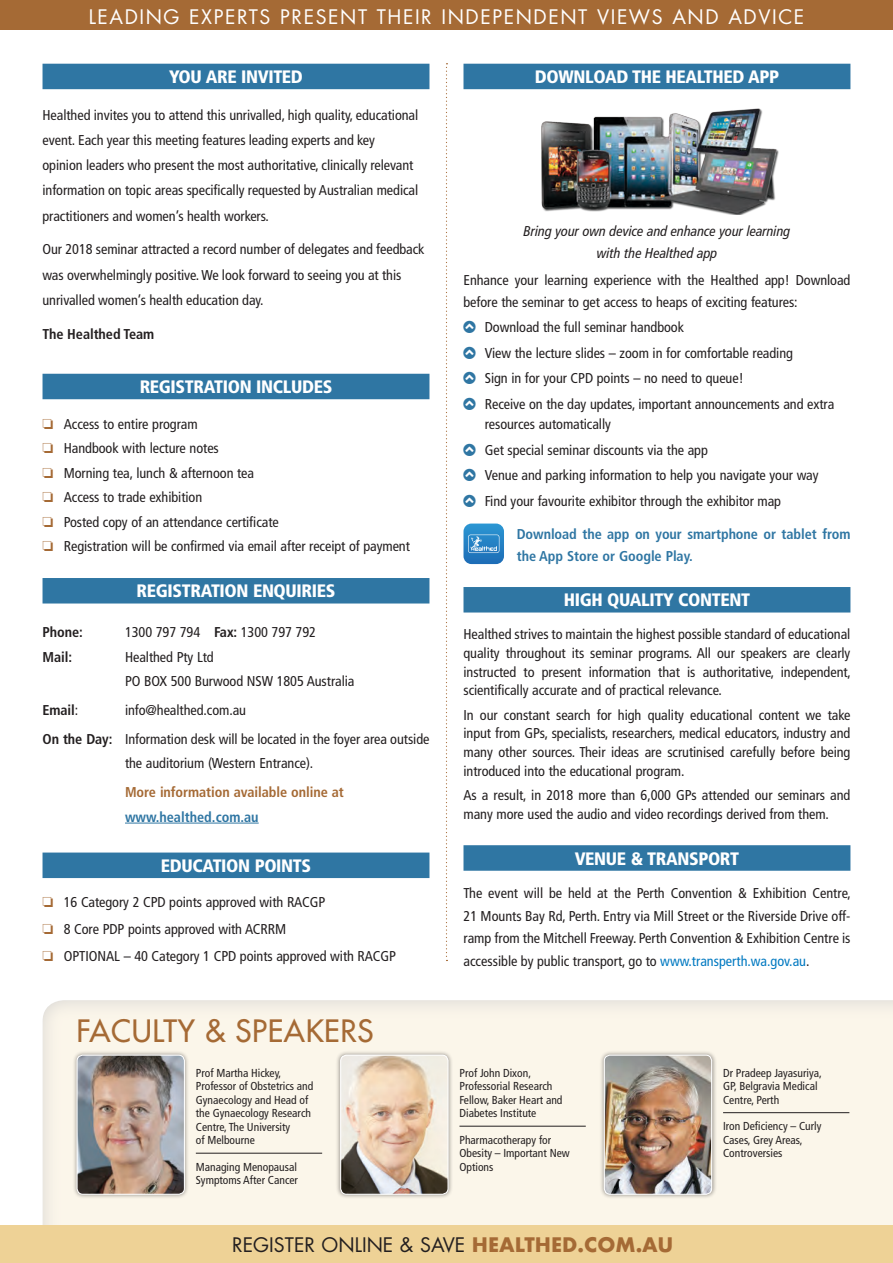
<style>
.page{position:relative;width:893px;height:1263px;background:#fff}
.page>*{position:absolute;margin:0;border:0;box-sizing:border-box;transform-origin:0 0}
.t1{font:30px "Futura";letter-spacing:.02em;color:#a56a35}
.t2{font:19.5px "Futura";letter-spacing:.08em;color:#fff}
.t3{font:19.5px "Futura";color:#231f20}
.line_heads{font:900 condensed 18px "Frutiger";letter-spacing:-.02em;color:#fff}
.HE_Bullets{font:condensed 14.25px/18.8px "Frutiger";letter-spacing:-.005em;color:#231f20}
.AHU_Body{font:condensed 14.25px/25.2px "Frutiger";letter-spacing:-.005em;color:#231f20}
.HE_Bullets-2{font:700 condensed 14.25px/21.8px "Frutiger";letter-spacing:-.005em;color:#2f76a3}
.HE_Bullets-3{font:italic condensed 14.25px/21.8px "Frutiger LT Pro";letter-spacing:-.005em;color:#231f20;text-align:center}
.t4{font:700 condensed 14.25px/24.5px "Frutiger";letter-spacing:-.005em;color:#a56a35}
.AHU_Body-2{font:700 condensed 14.25px "Frutiger";letter-spacing:-.005em;color:#231f20}
.t5{font:condensed 11.55px/13.5px "Frutiger";color:#231f20}
.s1{color:#a56a35}
.s2{font-weight:700}
.s3{font-weight:400}
.s4{color:#2f76a3}
.s5{color:#0079c1}
.s6{font-weight:700;color:#a56a35}
</style>
<div class="page">
<div style="left:41px;top:996px;width:852px;height:267px;background:#fbf6ea"></div>
<div style="left:0;top:0;width:893px;height:30px;background:#a56a35"></div>
<div style="left:463px;top:64px;width:387px;height:25px;background:#2f76a3"></div>
<div style="left:463px;top:587px;width:387px;height:25px;background:#2f76a3"></div>
<div style="left:463px;top:845px;width:387px;height:26px;background:#2f76a3"></div>
<img style="left:541px;top:108px;width:237px;height:106px">
<svg style="left:463px;top:523px;width:41px;height:41px;background:#4493cc"></svg>
<svg style="left:446px;top:63px;width:1px;height:898px"></svg>
<div style="left:0;top:1225px;width:893px;height:38px;background:#eed296"></div>
<hr style="left:196px;top:1153px;width:126px;height:1px;background:#231f20">
<div style="left:72px;top:1050px;width:118px;height:149px;background:#231f20;opacity:.5"></div>
<img style="left:77px;top:1055px;width:107px;height:139px">
<div style="left:77px;top:1054px;width:108px;height:141px;border:1px solid #fff;border-radius:6px"></div>
<hr style="left:459px;top:1126px;width:127px;height:1px;background:#231f20">
<div style="left:335px;top:1050px;width:118px;height:149px;background:#231f20;opacity:.5"></div>
<img style="left:341px;top:1055px;width:107px;height:139px">
<div style="left:340px;top:1054px;width:109px;height:141px;border:1px solid #fff;border-radius:6px"></div>
<hr style="left:723px;top:1112px;width:126px;height:1px;background:#231f20">
<div style="left:599px;top:1050px;width:118px;height:149px;background:#231f20;opacity:.5"></div>
<img style="left:604px;top:1055px;width:108px;height:139px">
<div style="left:604px;top:1054px;width:108px;height:141px;border:1px solid #fff;border-radius:6px"></div>
<div style="left:43px;top:64px;width:386px;height:25px;background:#2f76a3"></div>
<div style="left:43px;top:374px;width:386px;height:25px;background:#2f76a3"></div>
<div style="left:43px;top:578px;width:386px;height:25px;background:#2f76a3"></div>
<hr style="left:125px;top:823px;width:134px;height:1px;background:#2f76a3">
<div style="left:43px;top:852px;width:386px;height:26px;background:#2f76a3"></div>
<p class="t2" style="left:89px;top:3px;width:717px">LEADING EXPERTS PRESENT THEIR INDEPENDENT VIEWS AND ADVICE</p>
<p class="line_heads" style="left:169px;top:66px;width:135px">YOU ARE INVITED</p>
<p class="AHU_Body" style="left:43px;top:102px;width:377px">Healthed invites you to attend this unrivalled, high quality, educational event. Each year this meeting features leading experts and key opinion leaders who present the most authoritative, clinically relevant information on topic areas specifically requested by Australian medical practitioners and women’s health workers.</p>
<p class="AHU_Body" style="left:43px;top:237px;width:384px">Our 2018 seminar attracted a record number of delegates and feedback was overwhelmingly positive. We look forward to seeing you at this unrivalled women’s health education day.</p>
<p class="AHU_Body-2" style="left:43px;top:325px;width:113px">The Healthed Team</p>
<p class="line_heads" style="left:140px;top:376px;width:194px">REGISTRATION INCLUDES</p>
<p class="HE_Bullets" style="left:43px;top:415px;width:157px"><span class="s1">❏</span> Access to entire program</p>
<p class="HE_Bullets" style="left:43px;top:439px;width:178px"><span class="s1">❏</span> Handbook with lecture notes</p>
<p class="HE_Bullets" style="left:43px;top:464px;width:213px"><span class="s1">❏</span> Morning tea, lunch &amp; afternoon tea</p>
<p class="HE_Bullets" style="left:43px;top:488px;width:161px"><span class="s1">❏</span> Access to trade exhibition</p>
<p class="HE_Bullets" style="left:43px;top:513px;width:238px"><span class="s1">❏</span> Posted copy of an attendance certificate</p>
<p class="HE_Bullets" style="left:43px;top:537px;width:369px"><span class="s1">❏</span> Registration will be confirmed via email after receipt of payment</p>
<p class="line_heads" style="left:136px;top:580px;width:200px">REGISTRATION ENQUIRIES</p>
<p class="AHU_Body-2" style="left:43px;top:624px;width:42px">Phone:</p>
<p class="AHU_Body" style="left:125px;top:620px;width:192px">1300 797 794 <span class="s2">Fax:</span> 1300 797 792</p>
<p class="AHU_Body-2" style="left:43px;top:648px;width:31px">Mail:</p>
<p class="AHU_Body" style="left:125px;top:645px;width:231px;line-height:24.5px">Healthed Pty Ltd<br>PO BOX 500 Burwood NSW 1805 Australia</p>
<p class="AHU_Body-2" style="left:43px;top:702px;width:37px">Email<span class="s3">:</span></p>
<p class="AHU_Body" style="left:125px;top:698px;width:123px">info@healthed.com.au</p>
<p class="AHU_Body" style="left:125px;top:727px;width:306px;line-height:24.5px;text-indent:-82px"><span class="s2">On the Day:</span> Information desk will be located in the foyer area outside the auditorium (Western Entrance).</p>
<p class="t4" style="left:125px;top:780px;width:220px">More information available online at <span class="s4">www.healthed.com.au</span></p>
<p class="line_heads" style="left:161px;top:855px;width:152px">EDUCATION POINTS</p>
<p class="HE_Bullets" style="left:43px;top:893px;width:284px"><span class="s1">❏</span> 16 Category 2 CPD points approved with RACGP</p>
<p class="HE_Bullets" style="left:43px;top:920px;width:245px"><span class="s1">❏</span> 8 Core PDP points approved with ACRRM</p>
<p class="HE_Bullets" style="left:43px;top:947px;width:355px"><span class="s1">❏</span> OPTIONAL – 40 Category 1 CPD points approved with RACGP</p>
<p class="t1" style="left:77px;top:1011px;width:298px">FACULTY &amp; SPEAKERS</p>
<p class="t5" style="left:196px;top:1066px;width:119px">Prof Martha Hickey,<br>Professor of Obstetrics and<br>Gynaecology and Head of the Gynaecology Research<br>Centre, The University<br>of Melbourne</p>
<p class="t5" style="left:196px;top:1160px;width:104px">Managing Menopausal<br>Symptoms After Cancer</p>
<p class="line_heads" style="left:535px;top:66px;width:246px">DOWNLOAD THE HEALTHED APP</p>
<p class="HE_Bullets-3" style="left:524px;top:220px;width:268px">Bring your own device and enhance your learning with the Healthed app</p>
<p class="HE_Bullets" style="left:463px;top:269px;width:388px;line-height:21.8px">Enhance your learning experience with the Healthed app! Download before the seminar to get access to heaps of exciting features:</p>
<p class="HE_Bullets" style="left:485px;top:318px;width:201px">Download the full seminar handbook</p>
<p class="HE_Bullets" style="left:485px;top:343px;width:310px">View the lecture slides – zoom in for comfortable reading</p>
<p class="HE_Bullets" style="left:485px;top:369px;width:260px">Sign in for your CPD points – no need to queue!</p>
<p class="HE_Bullets" style="left:485px;top:394px;width:351px;line-height:20.2px">Receive on the day updates, important announcements and extra resources automatically</p>
<p class="HE_Bullets" style="left:485px;top:440px;width:225px">Get special seminar discounts via the app</p>
<p class="HE_Bullets" style="left:485px;top:466px;width:335px">Venue and parking information to help you navigate your way</p>
<p class="HE_Bullets" style="left:485px;top:492px;width:298px">Find your favourite exhibitor through the exhibitor map</p>
<p class="HE_Bullets-2" style="left:517px;top:523px;width:335px">Download the app on your smartphone or tablet from the App Store or Google Play.</p>
<p class="line_heads" style="left:564px;top:589px;width:188px">HIGH QUALITY CONTENT</p>
<p class="HE_Bullets" style="left:463px;top:625px;width:389px;text-align:justify">Healthed strives to maintain the highest possible standard of educational quality throughout its seminar programs. All our speakers are clearly instructed to present information that is authoritative, independent, scientifically accurate and of practical relevance.</p>
<p class="HE_Bullets" style="left:463px;top:705px;width:388px;text-align:justify">In our constant search for high quality educational content we take input from GPs, specialists, researchers, medical educators, industry and many other sources. Their ideas are scrutinised carefully before being introduced into the educational program.</p>
<p class="HE_Bullets" style="left:463px;top:786px;width:388px">As a result, in 2018 more than 6,000 GPs attended our seminars and many more used the audio and video recordings derived from them.</p>
<p class="line_heads" style="left:575px;top:847px;width:166px">VENUE &amp; TRANSPORT</p>
<p class="AHU_Body" style="left:463px;top:882px;width:389px;line-height:22.5px;text-align:justify">The event will be held at the Perth Convention &amp; Exhibition Centre, 21 Mounts Bay Rd, Perth. Entry via Mill Street or the Riverside Drive off&shy;ramp from the Mitchell Freeway. Perth Convention &amp; Exhibition Centre is accessible by public transport, go to <span class="s5">www.transperth.wa.gov.au</span>.</p>
<p class="t5" style="left:459px;top:1066px;width:105px">Prof John Dixon,<br>Professorial Research<br>Fellow, Baker Heart and<br>Diabetes Institute</p>
<p class="t5" style="left:459px;top:1133px;width:112px">Pharmacotherapy for<br>Obesity – Important New<br>Options</p>
<p class="t5" style="left:723px;top:1066px;width:100px">Dr Pradeep Jayasuriya,<br>GP, Belgravia Medical<br>Centre, Perth</p>
<p class="t5" style="left:723px;top:1119px;width:100px">Iron Deficiency – Curly<br>Cases, Grey Areas,<br>Controversies</p>
<p class="t3" style="left:232px;top:1232px;width:443px">REGISTER ONLINE &amp; SAVE <span class="s6">HEALTHED.COM.AU</span></p>
</div>
